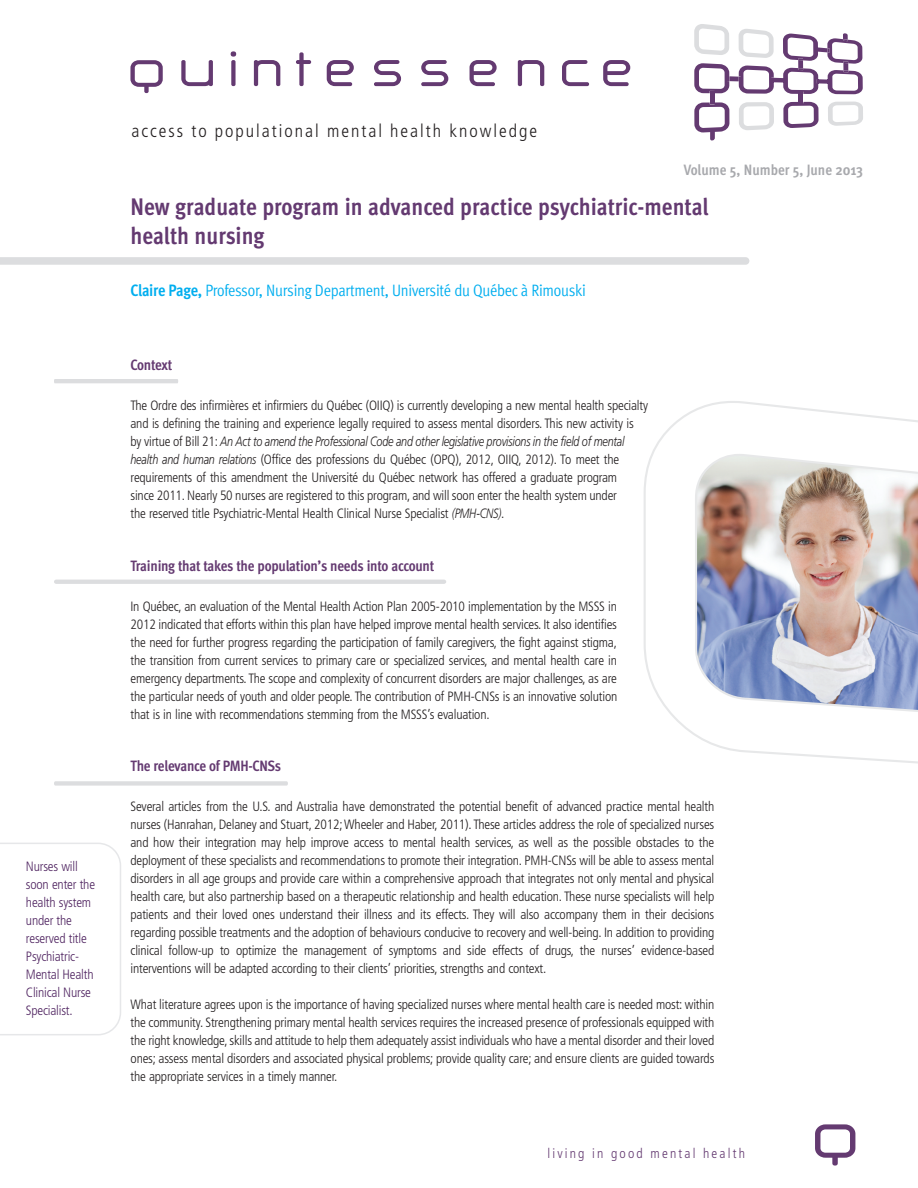
<style>
.page{position:relative;width:918px;height:1188px;background:#fff}
.page>*{position:absolute;margin:0;border:0;box-sizing:border-box;transform-origin:0 0}
.t1{font:700 24px/28.8px "Meta Cond";color:#643a71}
.t2{font:300 condensed 18px "Frutiger";letter-spacing:.11em;color:#231f20}
.t3{font:16.5px "Meta Cond Normal";letter-spacing:-.015em;color:#00aeef}
.t4{font:700 15px "Meta Cond";letter-spacing:-.015em;color:#643a71}
.t5{font:700 15px "Meta Cond";color:#a8a9ad}
.t6{font:300 condensed 13.65px "Frutiger";letter-spacing:.16em;color:#643a71}
.t7{font:300 condensed 13.5px/18px "Frutiger";letter-spacing:-.015em;color:#231f20;text-align:justify}
.t8{font:300 condensed 13.5px/18px "Frutiger";letter-spacing:-.015em;color:#512662}
.s1{font-family:"Meta Cond";font-weight:700}
.s2{font-style:italic;font-stretch:normal}
</style>
<div class="page">
<svg style="left:694px;top:24px;width:35px;height:31px"></svg>
<svg style="left:739px;top:29px;width:35px;height:29px"></svg>
<svg style="left:739px;top:102px;width:35px;height:28px"></svg>
<svg style="left:828px;top:102px;width:35px;height:24px"></svg>
<div style="left:798px;top:94px;width:5px;height:8px;background:#643a71"></div>
<svg style="left:783px;top:102px;width:36px;height:26px"></svg>
<div style="left:710px;top:93px;width:5px;height:10px;background:#643a71"></div>
<div style="left:729px;top:76px;width:10px;height:5px;background:#643a71"></div>
<svg style="left:694px;top:63px;width:35px;height:30px"></svg>
<div style="left:774px;top:78px;width:9px;height:5px;background:#643a71"></div>
<svg style="left:739px;top:66px;width:35px;height:28px"></svg>
<svg style="left:694px;top:102px;width:35px;height:39px"></svg>
<svg style="left:783px;top:33px;width:80px;height:61px"></svg>
<svg style="left:181px;top:60px;width:32px;height:26px"></svg>
<svg style="left:231px;top:51px;width:5px;height:35px"></svg>
<svg style="left:254px;top:60px;width:26px;height:26px"></svg>
<svg style="left:296px;top:52px;width:15px;height:34px"></svg>
<svg style="left:327px;top:60px;width:27px;height:26px"></svg>
<svg style="left:374px;top:60px;width:27px;height:26px"></svg>
<svg style="left:421px;top:60px;width:27px;height:26px"></svg>
<svg style="left:470px;top:60px;width:27px;height:26px"></svg>
<svg style="left:518px;top:60px;width:26px;height:26px"></svg>
<svg style="left:562px;top:60px;width:27px;height:26px"></svg>
<svg style="left:603px;top:60px;width:27px;height:26px"></svg>
<svg style="left:130px;top:60px;width:33px;height:33px"></svg>
<svg style="left:815px;top:1124px;width:40px;height:42px"></svg>
<svg style="left:0;top:257px;width:749px;height:8px"></svg>
<svg style="left:54px;top:379px;width:124px;height:4px"></svg>
<hr style="left:54px;top:580px;width:392px;height:4px;background:#dcdddf">
<svg style="left:54px;top:781px;width:234px;height:5px"></svg>
<svg style="left:0;top:843px;width:121px;height:192px"></svg>
<svg style="left:644px;top:401px;width:274px;height:363px"></svg>
<p class="t8" style="left:26px;top:857px;width:71px">Nurses will soon enter the health system under the reserved title<br>Psychiatric-<br>Mental Health<br>Clinical Nurse<br>Specialist.</p>
<h2 class="t2" style="left:132px;top:121px;width:407px">access to populational mental health knowledge</h2>
<p class="t5" style="left:684px;top:161px;width:181px">Volume 5, Number 5, June 2013</p>
<h1 class="t1" style="left:130px;top:192px;width:580px">New graduate program in advanced practice psychiatric-mental health nursing</h1>
<p class="t3" style="left:130px;top:281px;width:457px"><span class="s1">Claire Page,</span> Professor, Nursing Department, Université du Québec à Rimouski</p>
<p class="t4" style="left:130px;top:356px;width:43px">Context</p>
<p class="t7" style="left:130px;top:397px;width:519px;text-align:left">The Ordre des infirmières et infirmiers du Québec (OIIQ) is currently developing a new mental health specialty and is defining the training and experience legally required to assess mental disorders. This new activity is by virtue of Bill 21: <span class="s2">An Act to amend the Professional Code and other legislative provisions in the field of mental health and human relations</span> (Office des professions du Québec (OPQ), 2012, OIIQ, 2012). To meet the requirements of this amendment the Université du Québec network has offered a graduate program<br>since 2011. Nearly 50 nurses are registered to this program, and will soon enter the health system under<br>the reserved title Psychiatric-Mental Health Clinical Nurse Specialist <span class="s2">(PMH-CNS)</span>.</p>
<p class="t4" style="left:130px;top:557px;width:305px">Training that takes the population’s needs into account</p>
<p class="t7" style="left:130px;top:597px;width:488px">In Québec, an evaluation of the Mental Health Action Plan 2005-2010 implementation by the MSSS in 2012 indicated that efforts within this plan have helped improve mental health services. It also identifies the need for further progress regarding the participation of family caregivers, the fight against stigma, the transition from current services to primary care or specialized services, and mental health care in emergency departments. The scope and complexity of concurrent disorders are major challenges, as are the particular needs of youth and older people. The contribution of PMH-CNSs is an innovative solution that is in line with recommendations stemming from the MSSS’s evaluation.</p>
<p class="t4" style="left:130px;top:757px;width:152px">The relevance of PMH-CNSs</p>
<p class="t7" style="left:130px;top:798px;width:585px">Several articles from the U.S. and Australia have demonstrated the potential benefit of advanced practice mental health nurses (Hanrahan, Delaney and Stuart, 2012;Wheeler and Haber, 2011). These articles address the role of specialized nurses and how their integration may help improve access to mental health services, as well as the possible obstacles to the deployment of these specialists and recommendations to promote their integration. PMH-CNSs will be able to assess mental disorders in all age groups and provide care within a comprehensive approach that integrates not only mental and physical health care, but also partnership based on a therapeutic relationship and health education. These nurse specialists will help patients and their loved ones understand their illness and its effects. They will also accompany them in their decisions regarding possible treatments and the adoption of behaviours conducive to recovery and well-being. In addition to providing clinical follow-up to optimize the management of symptoms and side effects of drugs, the nurses’ evidence-based interventions will be adapted according to their clients’ priorities, strengths and context.</p>
<p class="t7" style="left:131px;top:996px;width:585px">What literature agrees upon is the importance of having specialized nurses where mental health care is needed most: within the community. Strengthening primary mental health services requires the increased presence of professionals equipped with the right knowledge, skills and attitude to help them adequately assist individuals who have a mental disorder and their loved ones; assess mental disorders and associated physical problems; provide quality care; and ensure clients are guided towards the appropriate services in a timely manner.</p>
<p class="t6" style="left:547px;top:1145px;width:199px">living in good mental health</p>
</div>
